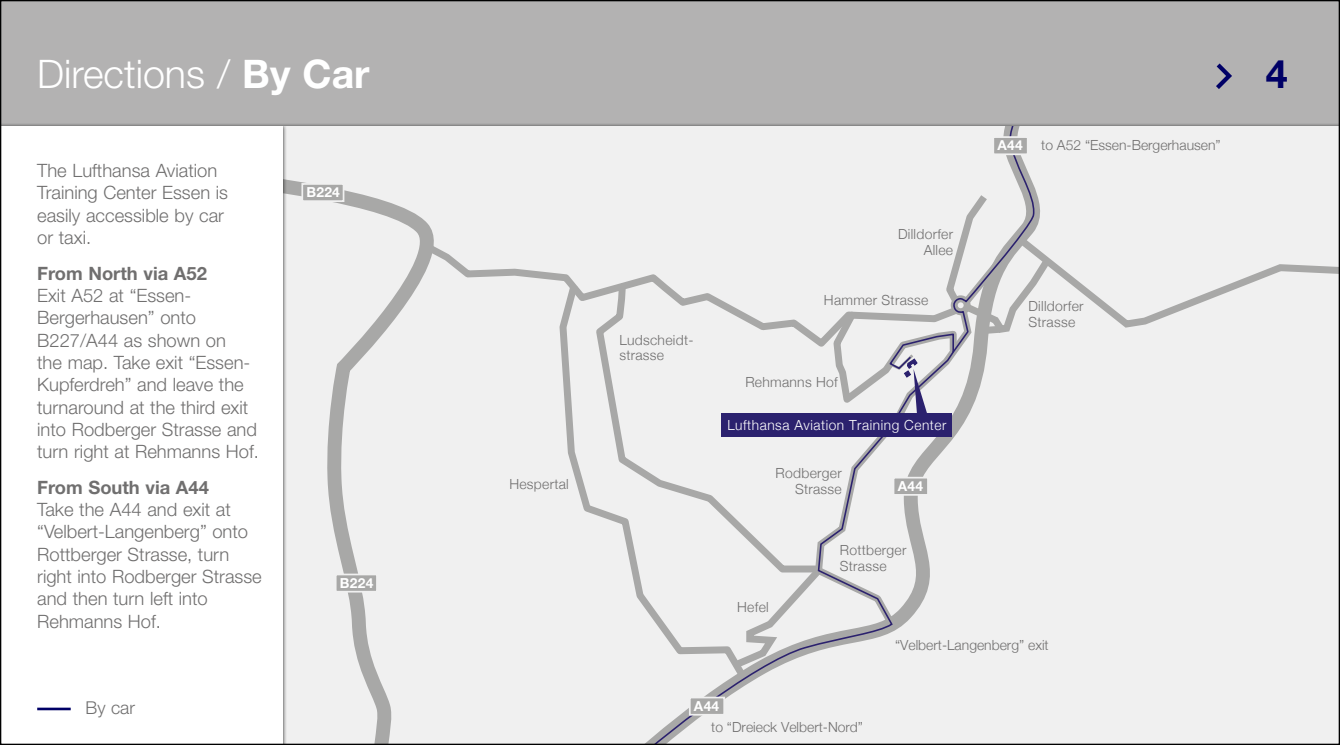
<style>
.page{position:relative;width:1340px;height:745px;background:#fff}
.page>*{position:absolute;margin:0;border:0;box-sizing:border-box;transform-origin:0 0}
.t1{font:300 39.38px "Helvetica Neue LT";color:#fff}
.t2{font:700 39.38px "Helvetica Neue LT";color:#006}
.t3{font:300 18.38px/22.2px "Helvetica Neue LT";color:#706f6f}
.t4{font:700 18.38px "Helvetica Neue LT";color:#706f6f}
.t5{font:300 17.68px "Helvetica Neue LT";color:#706f6f}
.t6{font:300 13.83px/16.6px "Helvetica Neue";letter-spacing:.02em;color:#706f6f}
.t7{font:300 13.83px "Helvetica Neue";color:#706f6f}
.t8{font:300 13.83px "Helvetica Neue";letter-spacing:.04em;color:#fff}
.t9{font:700 13.83px "Helvetica Neue";letter-spacing:.02em;color:#fff}
.t10{font:700 13.83px "Helvetica Neue CE";color:#fff}
.s1{font-weight:700}
</style>
<div class="page">
<div style="left:0;top:0;width:1339px;height:136px;background:#b3b2b2"></div>
<div style="left:0;top:126px;width:1339px;height:618px;background:#f0f0f0"></div>
<svg style="left:287px;top:179px;width:147px;height:563px"></svg>
<svg style="left:421px;top:239px;width:237px;height:113px"></svg>
<svg style="left:556px;top:277px;width:104px;height:237px"></svg>
<svg style="left:592px;top:279px;width:136px;height:238px"></svg>
<svg style="left:727px;top:304px;width:242px;height:132px"></svg>
<svg style="left:1003px;top:126px;width:32px;height:61px"></svg>
<svg style="left:601px;top:349px;width:354px;height:393px"></svg>
<svg style="left:829px;top:187px;width:508px;height:227px"></svg>
<div style="left:721px;top:412px;width:230px;height:24px;background:#2b216e"></div>
<div style="left:302px;top:184px;width:41px;height:17px;background:#a8a8a7"></div>
<div style="left:301px;top:183px;width:43px;height:19px;border:2px solid #f0f0f0"></div>
<div style="left:689px;top:697px;width:35px;height:17px;background:#a8a8a7"></div>
<div style="left:689px;top:696px;width:36px;height:19px;border:2px solid #f0f0f0"></div>
<div style="left:893px;top:477px;width:35px;height:17px;background:#a8a8a7"></div>
<div style="left:892px;top:476px;width:36px;height:19px;border:2px solid #f0f0f0"></div>
<div style="left:993px;top:137px;width:34px;height:17px;background:#a8a8a7"></div>
<div style="left:992px;top:136px;width:36px;height:19px;border:2px solid #f0f0f0"></div>
<div style="left:336px;top:574px;width:41px;height:17px;background:#a8a8a7"></div>
<div style="left:335px;top:573px;width:43px;height:19px;border:2px solid #f0f0f0"></div>
<div style="left:0;top:126px;width:283px;height:618px;background:#fff"></div>
<svg style="left:1216px;top:63px;width:16px;height:26px"></svg>
<hr style="left:37px;top:707px;width:34px;height:2px;background:#006">
<h1 class="t1" style="left:37px;top:50px;width:334px">Directions / <span class="s1">By Car</span></h1>
<p class="t3" style="left:37px;top:159px;width:192px">The Lufthansa Aviation<br>Training Center Essen is easily accessible by car or taxi.</p>
<p class="t4" style="left:37px;top:261px;width:171px">From North via A52</p>
<p class="t3" style="left:37px;top:283px;width:223px">Exit A52 at “Essen-<br>Bergerhausen” onto<br>B227/A44 as shown on<br>the map. Take exit “Essen-<br>Kupferdreh” and leave the turnaround at the third exit into Rodberger Strasse and turn right at Rehmanns Hof.</p>
<p class="t4" style="left:37px;top:475px;width:173px">From South via A44</p>
<p class="t3" style="left:37px;top:497px;width:226px">Take the A44 and exit at “Velbert-Langenberg” onto<br>Rottberger Strasse, turn right into Rodberger Strasse and then turn left into<br>Rehmanns Hof.</p>
<p class="t5" style="left:86px;top:696px;width:51px">By car</p>
<p class="t9" style="left:306px;top:181px;width:35px">B224</p>
<p class="t9" style="left:340px;top:571px;width:35px">B224</p>
<p class="t6" style="left:509px;top:474px;width:61px">Hespertal</p>
<p class="t10" style="left:997px;top:137px;width:27px">A44</p>
<p class="t7" style="left:1041px;top:134px;width:181px">to A52 “Essen-Bergerhausen”</p>
<p class="t6" style="left:619px;top:331px;width:76px;line-height:15.2px">Ludscheidt&shy;strasse</p>
<p class="t6" style="left:898px;top:224px;width:57px;text-align:right">Dilldorfer<br>Allee</p>
<p class="t6" style="left:824px;top:291px;width:106px">Hammer Strasse</p>
<p class="t6" style="left:745px;top:373px;width:94px">Rehmanns Hof</p>
<p class="t8" style="left:727px;top:413px;width:220px">Lufthansa Aviation Training Center</p>
<p class="t6" style="left:775px;top:463px;width:68px;text-align:right">Rodberger<br>Strasse</p>
<p class="t9" style="left:897px;top:475px;width:27px">A44</p>
<p class="t6" style="left:1028px;top:296px;width:57px">Dilldorfer<br>Strasse</p>
<p class="t6" style="left:737px;top:597px;width:33px">Hefel</p>
<p class="t9" style="left:694px;top:694px;width:27px">A44</p>
<p class="t6" style="left:839px;top:540px;width:68px">Rottberger<br>Strasse</p>
<p class="t7" style="left:895px;top:633px;width:155px">“Velbert-Langenberg” exit</p>
<p class="t7" style="left:711px;top:715px;width:153px">to “Dreieck Velbert-Nord”</p>
<h1 class="t2" style="left:1265px;top:50px;width:23px">4</h1>
</div>
